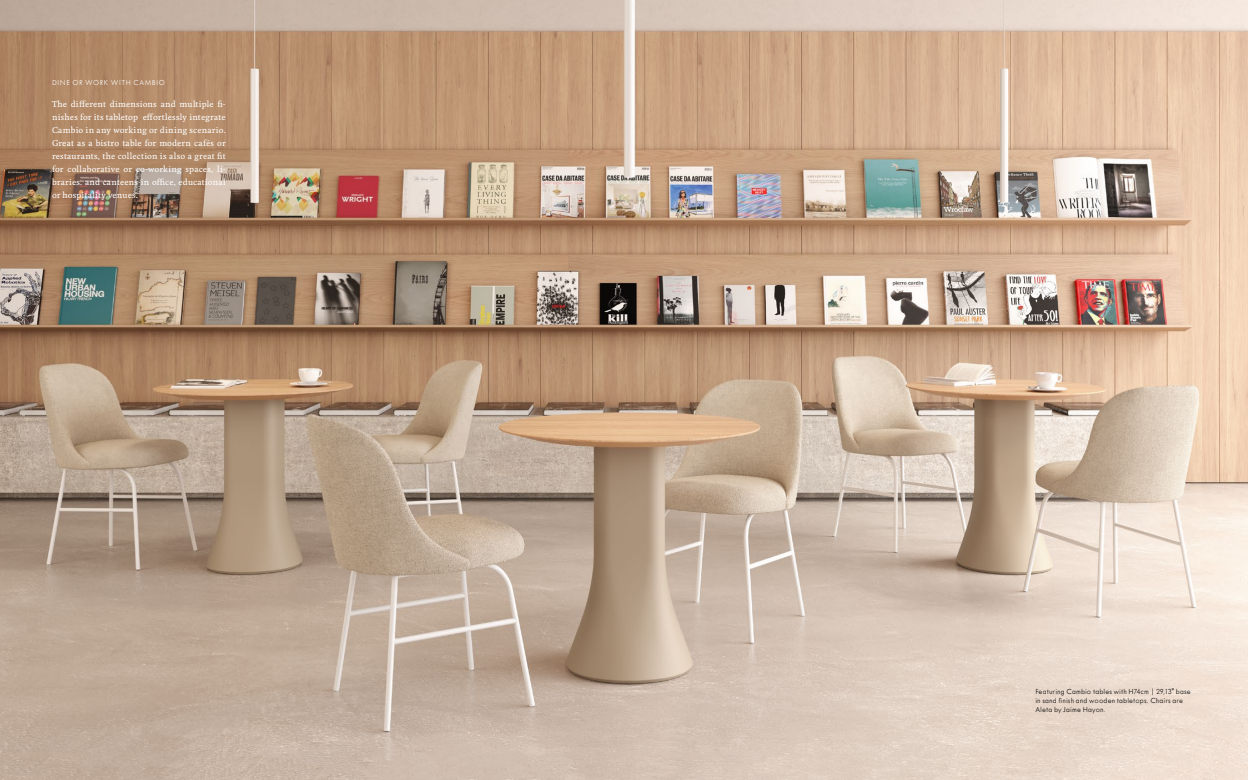
<style>
.page{position:relative;width:1248px;height:780px;background:#fff}
.page>*{position:absolute;margin:0;border:0;box-sizing:border-box;transform-origin:0 0}
.t1{font:500 8px/13px "Feijoa";letter-spacing:.02em;color:#fff;text-align:justify}
.t2{font:300 8px/9px "Tw Cen MT Pro";letter-spacing:.02em;color:#000}
.t3{font:300 7.9px "Tw Cen MT Pro";letter-spacing:.08em;color:#fff}
</style>
<div class="page">
<img style="left:0;top:0;width:1247px;height:780px">
<p class="t3" style="left:52px;top:78px;width:114px">DINE OR WORK WITH CAMBIO</p>
<p class="t1" style="left:52px;top:98px;width:175px">The different dimensions and multiple fi&shy;nishes for its tabletop effortlessly integrate Cambio in any working or dining scenario.<br>Great as a bistro table for modern cafés or restaurants, the collection is also a great fit for collaborative or co-working spaces, li&shy;braries. and canteens in office, educational or hospitality venues.</p>
<p class="t2" style="left:1035px;top:687px;width:157px">Featuring Cambio tables with H74cm | 29,13" base in sand finish and wooden tabletops. Chairs are<br>Aleta by Jaime Hayon.</p>
</div>
